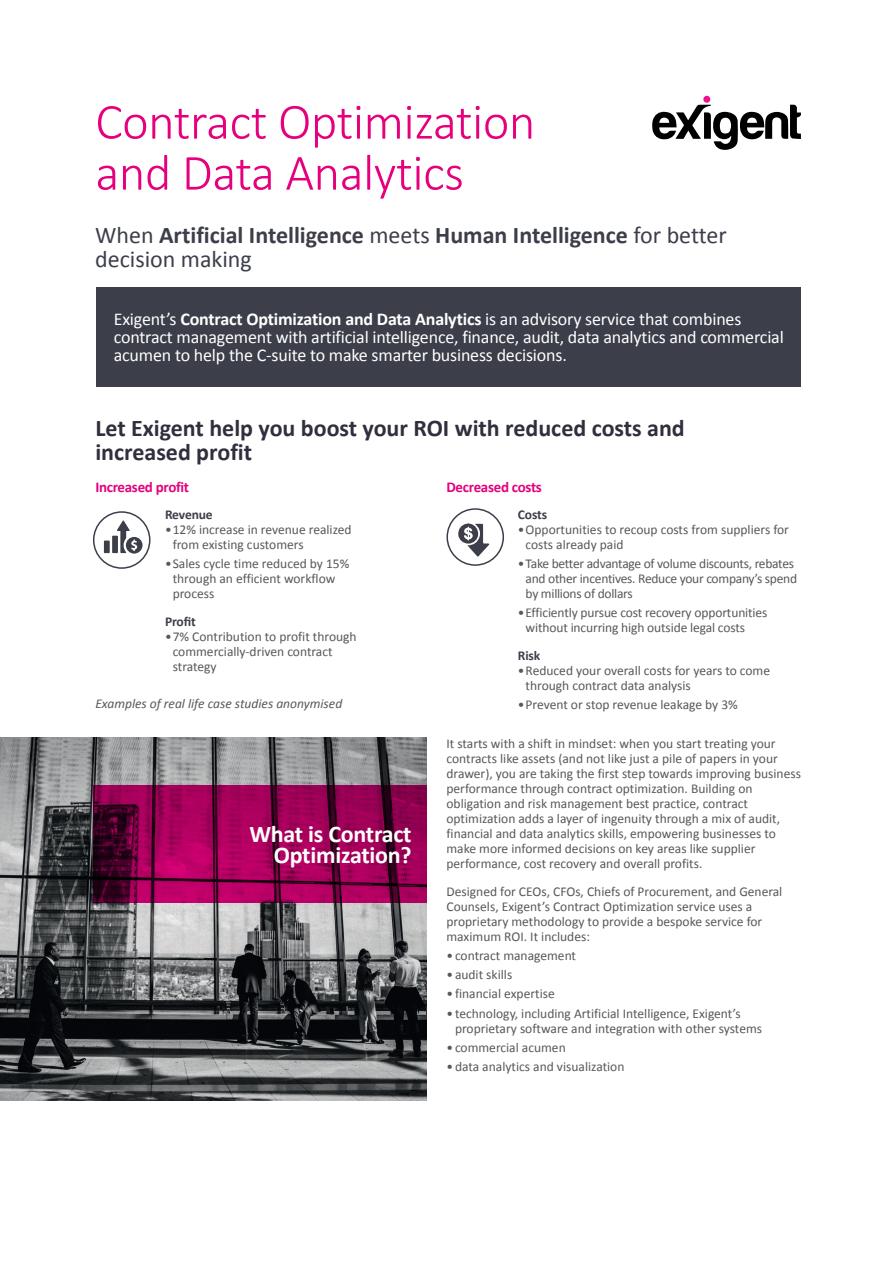
<style>
.page{position:relative;width:893px;height:1263px;background:#fff}
.page>*{position:absolute;margin:0;border:0;box-sizing:border-box;transform-origin:0 0}
.Sub_header_red{font:300 51px/51px "Calibri";letter-spacing:-.01em;color:#e6007e}
.Standfirst{font:700 24px/24px "Calibri";color:#3c3e4a}
.Standfirst-2{font:700 24px/24px "Calibri";color:#332e3d}
.Standfirst-3{font:700 24px/21px "Calibri";letter-spacing:-.01em;color:#fff;text-align:right}
.Main_sub_header{font:18px/18px "Calibri";letter-spacing:-.01em;color:#fff}
.Standfirst-4{font:700 15px "Calibri";letter-spacing:-.02em;color:#e6007e}
.Body_copy{font:13.5px/15px "Calibri";color:#57585a}
.Body_copy-2{font:13.5px/15px "Calibri";letter-spacing:-.02em;color:#57585a}
.Bullets_1mm{font:italic 13.5px "Calibri";color:#57585a}
.t1{font:700 13.5px "Calibri";letter-spacing:-.01em;color:#3c3e4a}
.s1{font-weight:400}
.s2{font-weight:700}
</style>
<div class="page">
<div style="left:97px;top:287px;width:704px;height:99px;background:#3c3e4a"></div>
<svg style="left:652px;top:105px;width:149px;height:45px"></svg>
<div style="left:703px;top:96px;width:7px;height:7px;background:#eb128a;border-radius:50%"></div>
<svg style="left:104px;top:520px;width:39px;height:34px"></svg>
<div style="left:93px;top:511px;width:57px;height:58px;border:2px solid #3c3e4a;border-radius:50%"></div>
<svg style="left:458px;top:523px;width:31px;height:34px"></svg>
<div style="left:446px;top:508px;width:58px;height:58px;border:2px solid #3c3e4a;border-radius:50%"></div>
<img style="left:0;top:738px;width:427px;height:362px">
<svg style="left:94px;top:785px;width:333px;height:117px;background:#8f004f"></svg>
<p class="Sub_header_red" style="left:95px;top:94px;width:442px">Contract Optimization and Data Analytics</p>
<p class="Standfirst" style="left:95px;top:223px;width:633px"><span class="s1">When</span> Artificial Intelligence <span class="s1">meets</span> Human Intelligence <span class="s1">for better decision making</span></p>
<p class="Main_sub_header" style="left:114px;top:310px;width:672px">Exigent’s <span class="s2">Contract Optimization and Data Analytics</span> is an advisory service that combines contract management with artificial intelligence, finance, audit, data analytics and commercial acumen to help the C-suite to make smarter business decisions.</p>
<p class="Standfirst-2" style="left:95px;top:416px;width:591px">Let Exigent help you boost your ROI with reduced costs and increased profit</p>
<p class="Standfirst-4" style="left:95px;top:478px;width:95px">Increased profit</p>
<p class="Standfirst-4" style="left:446px;top:478px;width:97px">Decreased costs</p>
<p class="t1" style="left:165px;top:506px;width:49px">Revenue</p>
<p class="Body_copy" style="left:173px;top:522px;width:180px;text-indent:-8px">•12% increase in revenue realized from existing customers</p>
<p class="Body_copy" style="left:173px;top:556px;width:178px;text-indent:-8px">•Sales cycle time reduced by 15% through an efficient workflow process</p>
<p class="t1" style="left:165px;top:613px;width:32px">Profit</p>
<p class="Body_copy" style="left:173px;top:629px;width:186px;text-indent:-8px">•7% Contribution to profit through commercially-driven contract strategy</p>
<p class="t1" style="left:518px;top:506px;width:31px">Costs</p>
<p class="Body_copy" style="left:526px;top:522px;width:265px;text-indent:-8px">•Opportunities to recoup costs from suppliers for costs already paid</p>
<p class="Body_copy-2" style="left:526px;top:556px;width:273px;text-indent:-8px">•Take better advantage of volume discounts, rebates and other incentives. Reduce your company’s spend by millions of dollars</p>
<p class="Body_copy" style="left:526px;top:605px;width:243px;text-indent:-8px">•Efficiently pursue cost recovery opportunities without incurring high outside legal costs</p>
<p class="t1" style="left:518px;top:647px;width:24px">Risk</p>
<p class="Body_copy" style="left:526px;top:663px;width:246px;text-indent:-8px">•Reduced your overall costs for years to come through contract data analysis</p>
<p class="Bullets_1mm" style="left:95px;top:694px;width:248px">Examples of real life case studies anonymised</p>
<p class="Body_copy" style="left:518px;top:697px;width:221px">•Prevent or stop revenue leakage by 3%</p>
<p class="Standfirst-3" style="left:249px;top:824px;width:164px">What is Contract<br>Optimization?</p>
<p class="Body_copy" style="left:446px;top:736px;width:356px">It starts with a shift in mindset: when you start treating your contracts like assets (and not like just a pile of papers in your drawer), you are taking the first step towards improving business performance through contract optimization. Building on obligation and risk management best practice, contract optimization adds a layer of ingenuity through a mix of audit, financial and data analytics skills, empowering businesses to make more informed decisions on key areas like supplier performance, cost recovery and overall profits.</p>
<p class="Body_copy" style="left:446px;top:883px;width:337px">Designed for CEOs, CFOs, Chiefs of Procurement, and General Counsels, Exigent’s Contract Optimization service uses a proprietary methodology to provide a bespoke service for maximum ROI. It includes:</p>
<p class="Body_copy" style="left:446px;top:948px;width:131px">• contract management</p>
<p class="Body_copy" style="left:446px;top:967px;width:67px">• audit skills</p>
<p class="Body_copy" style="left:446px;top:986px;width:110px">• financial expertise</p>
<p class="Body_copy" style="left:455px;top:1005px;width:309px;text-indent:-9px">• technology, including Artificial Intelligence, Exigent’s proprietary software and integration with other systems</p>
<p class="Body_copy" style="left:446px;top:1040px;width:121px">• commercial acumen</p>
<p class="Body_copy" style="left:446px;top:1059px;width:179px">• data analytics and visualization</p>
</div>
